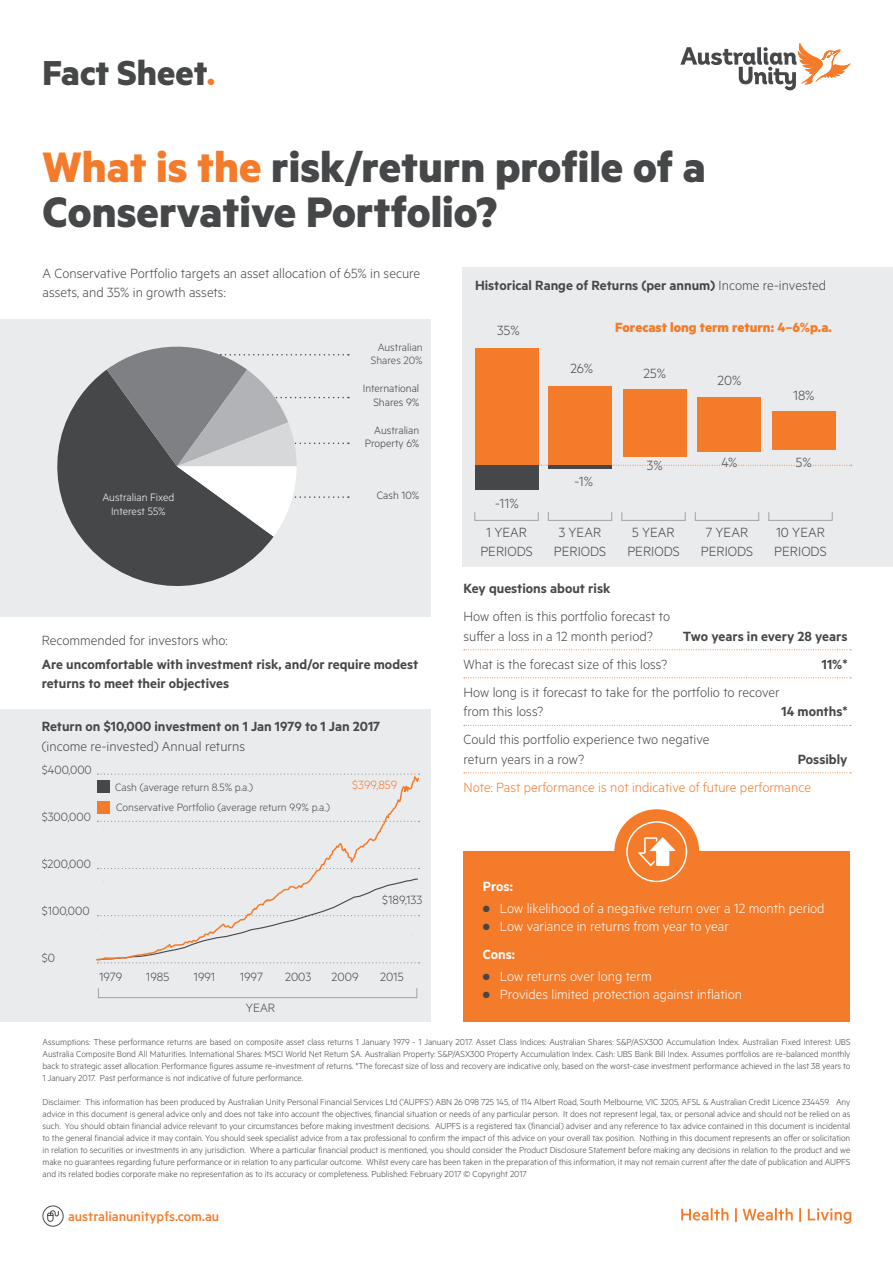
<style>
.page{position:relative;width:893px;height:1263px;background:#fff}
.page>*{position:absolute;margin:0;border:0;box-sizing:border-box;transform-origin:0 0}
.t1{font:700 48px/45px "Metric";color:#464748}
.t2{font:700 39px "Metric";color:#464748}
.Body{font:300 15px/19.5px "Metric";color:#464748}
.Body_Heading{font:600 15px/19.5px "Metric";color:#464748}
.Body_5mm_Indented{font:300 15px "Metric";color:#fff}
.Graph_XY{font:300 15px/19.5px "Metric";color:#464748;text-align:center}
.Body-2{font:300 15px "Metric";color:#f47b2a}
.Body-3{font:600 15px "Metric";color:#464748}
._03_Sub-heading_leve{font:700 15px "Metric";color:#f47b2a}
.t3{font:500 15px "Metric";color:#f47b2a}
.Body_Heading-2{font:600 15px "Metric";color:#fff}
.t4{font:300 13.5px "Metric";color:#464748}
.t5{font:300 13.5px "Metric";letter-spacing:-.005em;color:#f47b2a}
.Body-4{font:300 12px "Metric";color:#464748}
._03_Sub-heading_leve-2{font:300 12px/13.5px "Metric";color:#3e3e3f;text-align:right}
._03_Sub-heading_leve-3{font:300 12px/13.5px "Metric";color:#fff;text-align:center}
._03_Sub-heading_leve-4{font:300 12px/13.5px "Metric";color:#464748;text-align:center}
.Fine_Print{font:300 9.75px/12px "Metric";letter-spacing:-.005em;color:#464748;text-align:justify}
.t6{font:9px "Zapf Dingbats ITC";color:#f47b2a}
.s1{color:#f47b2a}
.s2{font-weight:300}
.s3{color:#464748}
</style>
<div class="page">
<svg style="left:681px;top:1208px;width:170px;height:16px"></svg>
<svg style="left:680px;top:43px;width:171px;height:47px"></svg>
<div style="left:0;top:319px;width:431px;height:297px;background:#eaebec"></div>
<div style="left:0;top:709px;width:430px;height:313px;background:#eaebec"></div>
<div style="left:462px;top:267px;width:431px;height:299px;background:#eaebec"></div>
<div style="left:43px;top:1205px;width:21px;height:21px;border:1px solid #464748;border-radius:50%"></div>
<svg style="left:47px;top:1210px;width:12px;height:12px"></svg>
<div style="left:463px;top:852px;width:387px;height:170px;background:#f47b2a"></div>
<div style="left:614px;top:809px;width:85px;height:85px;background:#f47b2a;border-radius:50%"></div>
<div style="left:626px;top:821px;width:61px;height:61px;border:2px solid #fff;border-radius:50%"></div>
<svg style="left:638px;top:837px;width:38px;height:29px"></svg>
<svg style="left:464px;top:649px;width:387px;height:1px"></svg>
<svg style="left:464px;top:677px;width:387px;height:1px"></svg>
<svg style="left:464px;top:725px;width:387px;height:1px"></svg>
<svg style="left:464px;top:772px;width:387px;height:1px"></svg>
<div style="left:98px;top:988px;width:319px;height:10px;border:1px solid #a0a1a5"></div>
<svg style="left:97px;top:961px;width:322px;height:2px"></svg>
<svg style="left:539px;top:465px;width:313px;height:1px"></svg>
<svg style="left:57px;top:370px;width:217px;height:216px;fill:#464748"></svg>
<svg style="left:107px;top:346px;width:242px;height:190px"></svg>
<div style="left:475px;top:348px;width:64px;height:118px;background:#f47b2a"></div>
<div style="left:697px;top:397px;width:64px;height:55px;background:#f47b2a"></div>
<div style="left:772px;top:411px;width:64px;height:38px;background:#f47b2a"></div>
<div style="left:475px;top:466px;width:64px;height:24px;background:#464748"></div>
<div style="left:548px;top:386px;width:64px;height:80px;background:#f47b2a"></div>
<hr style="left:548px;top:466px;width:64px;height:3px;background:#464748">
<div style="left:623px;top:389px;width:64px;height:67px;background:#f47b2a"></div>
<svg style="left:96px;top:773px;width:324px;height:188px"></svg>
<p class="t2" style="left:43px;top:49px;width:166px">Fact Sheet</p>
<p class="t6" style="left:207px;top:78px;width:9px">●</p>
<p class="t1" style="left:43px;top:143px;width:665px"><span class="s1">What is the</span> risk/return profile of a<br>Conservative Portfolio?</p>
<p class="Body" style="left:43px;top:263px;width:379px">A Conservative Portfolio targets an asset allocation of 65% in secure assets, and 35% in growth assets:</p>
<p class="_03_Sub-heading_leve-4" style="left:371px;top:340px;width:53px">Australian<br>Shares 20%</p>
<p class="_03_Sub-heading_leve-3" style="left:102px;top:490px;width:73px">Australian Fixed<br>Interest 55%</p>
<p class="_03_Sub-heading_leve-2" style="left:363px;top:381px;width:58px">International<br>Shares 9%</p>
<p class="_03_Sub-heading_leve-2" style="left:365px;top:423px;width:56px">Australian<br>Property 6%</p>
<p class="_03_Sub-heading_leve-2" style="left:377px;top:488px;width:44px">Cash 10%</p>
<p class="Body" style="left:42px;top:630px;width:187px">Recommended for investors who:</p>
<p class="Body_Heading" style="left:42px;top:654px;width:378px">Are uncomfortable with investment risk, and/or require modest returns to meet their objectives</p>
<p class="Body_Heading" style="left:42px;top:716px;width:340px">Return on $10,000 investment on 1 Jan 1979 to 1 Jan 2017 <span class="s2">(income re-invested) Annual returns</span></p>
<p class="t4" style="left:42px;top:761px;width:52px">$400,000</p>
<p class="t4" style="left:42px;top:809px;width:51px">$300,000</p>
<p class="t4" style="left:42px;top:856px;width:51px">$200,000</p>
<p class="t4" style="left:42px;top:903px;width:49px">$100,000</p>
<p class="t4" style="left:42px;top:950px;width:15px">$0</p>
<p class="Body-4" style="left:115px;top:780px;width:140px">Cash (average return 8.5% p.a.)</p>
<p class="Body-4" style="left:116px;top:800px;width:215px">Conservative Portfolio (average return 9.9% p.a.)</p>
<p class="t5" style="left:352px;top:777px;width:46px">$399,859</p>
<p class="t4" style="left:382px;top:892px;width:42px">$189,133</p>
<p class="t4" style="left:99px;top:969px;width:25px">1979</p>
<p class="t4" style="left:146px;top:969px;width:25px">1985</p>
<p class="t4" style="left:194px;top:969px;width:23px">1991</p>
<p class="t4" style="left:240px;top:969px;width:25px">1997</p>
<p class="t4" style="left:285px;top:969px;width:28px">2003</p>
<p class="t4" style="left:332px;top:969px;width:28px">2009</p>
<p class="t4" style="left:380px;top:969px;width:25px">2015</p>
<p class="t4" style="left:246px;top:1000px;width:31px">YEAR</p>
<p class="Body_Heading" style="left:475px;top:275px;width:353px">Historical Range of Returns (per annum) <span class="s2">Income re-invested</span></p>
<p class="Body" style="left:497px;top:319px;width:24px">35%</p>
<p class="Body" style="left:495px;top:493px;width:25px">-11%</p>
<p class="Body" style="left:570px;top:358px;width:24px">26%</p>
<p class="Body" style="left:574px;top:471px;width:20px">-1%</p>
<p class="_03_Sub-heading_leve" style="left:615px;top:318px;width:218px">Forecast long term return: 4–6%p.a.</p>
<p class="Body" style="left:644px;top:363px;width:24px">25%</p>
<p class="Body" style="left:717px;top:370px;width:25px">20%</p>
<p class="Body" style="left:793px;top:385px;width:23px">18%</p>
<p class="Body" style="left:647px;top:455px;width:17px">3%</p>
<p class="Body" style="left:721px;top:452px;width:18px">4%</p>
<p class="Body" style="left:796px;top:452px;width:17px">5%</p>
<p class="Graph_XY" style="left:480px;top:522px;width:54px">1 YEAR<br>PERIODS</p>
<p class="Graph_XY" style="left:554px;top:522px;width:54px">3 YEAR<br>PERIODS</p>
<p class="Graph_XY" style="left:627px;top:522px;width:54px">5 YEAR<br>PERIODS</p>
<p class="Graph_XY" style="left:701px;top:522px;width:54px">7 YEAR<br>PERIODS</p>
<p class="Graph_XY" style="left:774px;top:522px;width:54px;text-align:left">10 YEAR<br>PERIODS</p>
<p class="Body_Heading" style="left:463px;top:579px;width:148px">Key questions about risk</p>
<p class="Body" style="left:463px;top:606px;width:208px">How often is this portfolio forecast to suffer a loss in a 12 month period?</p>
<p class="Body-3" style="left:683px;top:627px;width:166px">Two years in every 28 years</p>
<p class="Body" style="left:463px;top:654px;width:205px">What is the forecast size of this loss?</p>
<p class="Body-3" style="left:822px;top:655px;width:27px">11%*</p>
<p class="Body" style="left:463px;top:682px;width:318px">How long is it forecast to take for the portfolio to recover from this loss?</p>
<p class="Body-3" style="left:781px;top:703px;width:68px">14 months*</p>
<p class="Body" style="left:463px;top:729px;width:247px">Could this portfolio experience two negative return years in a row?</p>
<p class="Body-3" style="left:798px;top:750px;width:51px">Possibly</p>
<p class="Body-2" style="left:463px;top:779px;width:349px">Note: Past performance is not indicative of future performance</p>
<p class="Body_Heading-2" style="left:483px;top:877px;width:31px">Pros:</p>
<p class="Body_5mm_Indented" style="left:483px;top:900px;width:343px"><span class="s3">●</span> Low likelihood of a negative return over a 12 month period</p>
<p class="Body_5mm_Indented" style="left:483px;top:918px;width:248px"><span class="s3">●</span> Low variance in returns from year to year</p>
<p class="Body_Heading-2" style="left:483px;top:945px;width:34px">Cons:</p>
<p class="Body_5mm_Indented" style="left:483px;top:968px;width:170px"><span class="s3">●</span> Low returns over long term</p>
<p class="Body_5mm_Indented" style="left:483px;top:986px;width:261px"><span class="s3">●</span> Provides limited protection against inflation</p>
<p class="Fine_Print" style="left:43px;top:1036px;width:809px">Assumptions: These performance returns are based on composite asset class returns 1 January 1979 - 1 January 2017. Asset Class Indices: Australian Shares: S&amp;P/ASX300 Accumulation Index. Australian Fixed Interest: UBS Australia Composite Bond All Maturities. International Shares: MSCI World Net Return $A. Australian Property: S&amp;P/ASX300 Property Accumulation Index. Cash: UBS Bank Bill Index. Assumes portfolios are re-balanced monthly back to strategic asset allocation. Performance figures assume re-investment of returns. *The forecast size of loss and recovery are indicative only, based on the worst-case investment performance achieved in the last 38 years to 1 January 2017. Past performance is not indicative of future performance.</p>
<p class="Fine_Print" style="left:43px;top:1096px;width:809px">Disclaimer: This information has been produced by Australian Unity Personal Financial Services Ltd (‘AUPFS’) ABN 26 098 725 145, of 114 Albert Road, South Melbourne, VIC 3205, AFSL &amp; Australian Credit Licence 234459. Any advice in this document is general advice only and does not take into account the objectives, financial situation or needs of any particular person. It does not represent legal, tax, or personal advice and should not be relied on as such. You should obtain financial advice relevant to your circumstances before making investment decisions. AUPFS is a registered tax (financial) adviser and any reference to tax advice contained in this document is incidental to the general financial advice it may contain. You should seek specialist advice from a tax professional to confirm the impact of this advice on your overall tax position. Nothing in this document represents an offer or solicitation in relation to securities or investments in any jurisdiction. Where a particular financial product is mentioned, you should consider the Product Disclosure Statement before making any decisions in relation to the product and we make no guarantees regarding future performance or in relation to any particular outcome. Whilst every care has been taken in the preparation of this information, it may not remain current after the date of publication and AUPFS and its related bodies corporate make no representation as to its accuracy or completeness. Published: February 2017 © Copyright 2017</p>
<p class="t3" style="left:68px;top:1207px;width:153px">australianunitypfs.com.au</p>
</div>
